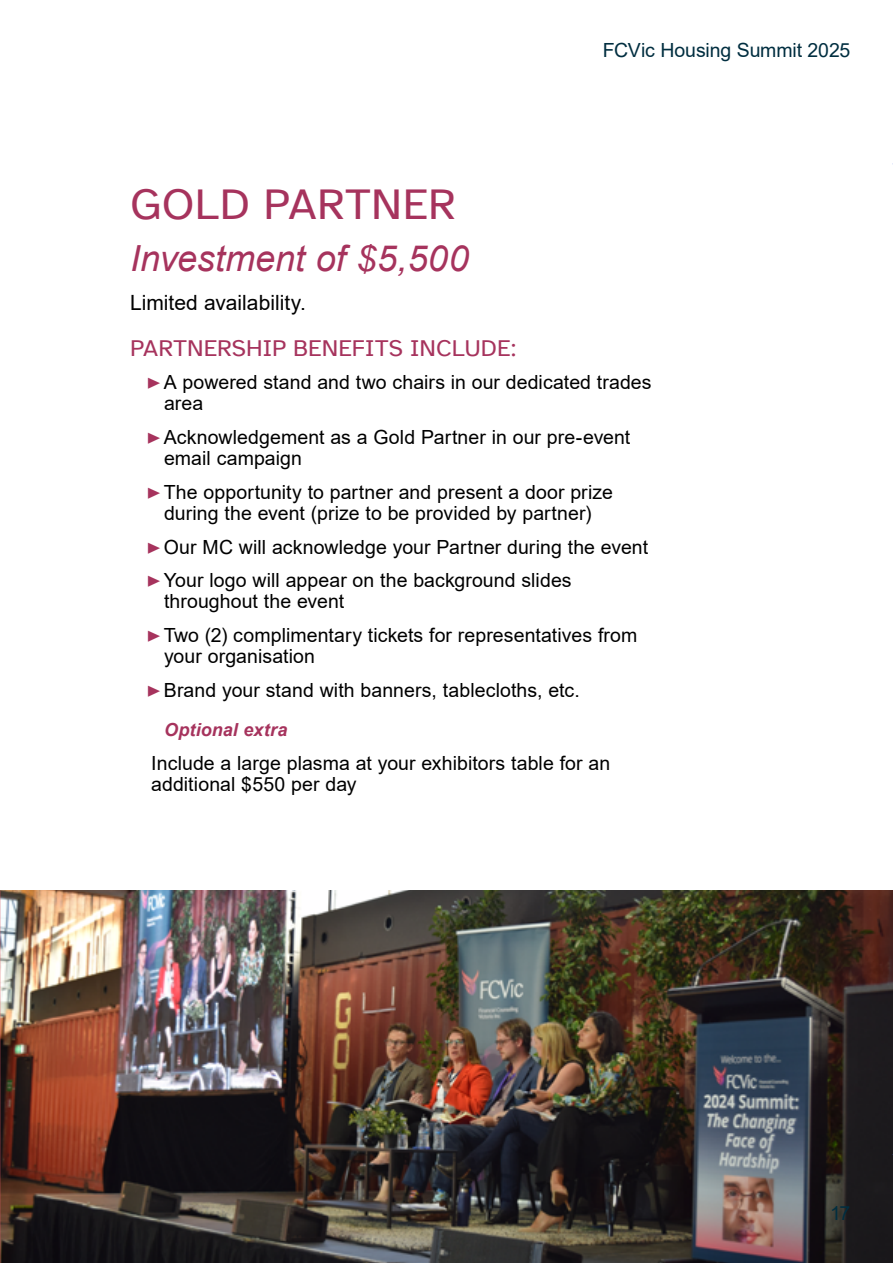
<style>
.page{position:relative;width:893px;height:1263px;background:#fff}
.page>*{position:absolute;margin:0;border:0;box-sizing:border-box;transform-origin:0 0}
.t1{font:45px "Atkinson Hyperlegible";letter-spacing:.01em;color:#a6335d}
.t2{font:italic 36px "Arial";color:#a6335d}
.t3{font:24px "Atkinson Hyperlegible";color:#a6335d}
.t4{font:21px "Arial";color:#000}
.t5{font:19.5px/21px "Arial";letter-spacing:.005em;color:#000}
.t6{font:19.5px "Arial";letter-spacing:-.005em;color:#012e40}
.t7{font:italic 700 18px "Arial";letter-spacing:.005em;color:#a6335d}
.s1{font-family:"Acumin Pro";color:#a6335d}
</style>
<div class="page">
<img style="left:1px;top:891px;width:892px;height:372px">
<img style="left:0;top:891px;width:1px;height:372px">
<svg style="left:892px;top:1143px;width:1px;height:23px"></svg>
<p class="t6" style="left:603px;top:36px;width:249px">FCVic Housing Summit 2025</p>
<h1 class="t1" style="left:130px;top:179px;width:327px">GOLD PARTNER</h1>
<h2 class="t2" style="left:130px;top:235px;width:340px">Investment of $5,500</h2>
<p class="t4" style="left:130px;top:288px;width:177px">Limited availability.</p>
<p class="t3" style="left:130px;top:334px;width:387px">PARTNERSHIP BENEFITS INCLUDE:</p>
<p class="t5" style="left:164px;top:372px;width:489px;text-indent:-17px"><span class="s1">▶</span> A powered stand and two chairs in our dedicated trades area</p>
<p class="t5" style="left:164px;top:427px;width:468px;text-indent:-17px"><span class="s1">▶</span> Acknowledgement as a Gold Partner in our pre-event email campaign</p>
<p class="t5" style="left:147px;top:481px;width:467px;text-align:center"><span class="s1">▶</span> The opportunity to partner and present a door prize during the event (prize to be provided by partner)</p>
<p class="t5" style="left:147px;top:530px;width:503px;line-height:33.8px"><span class="s1">▶</span> Our MC will acknowledge your Partner during the event <span class="s1">▶</span> Your logo will appear on the background slides</p>
<p class="t5" style="left:147px;top:584px;width:492px;line-height:33.8px;text-indent:17px">throughout the event<br><span class="s1">▶</span> Two (2) complimentary tickets for representatives from</p>
<p class="t5" style="left:147px;top:639px;width:434px;line-height:33.8px;text-indent:17px">your organisation<br><span class="s1">▶</span> Brand your stand with banners, tablecloths, etc.</p>
<p class="t7" style="left:164px;top:717px;width:125px">Optional extra</p>
<p class="t5" style="left:151px;top:752px;width:460px">Include a large plasma at your exhibitors table for an additional $550 per day</p>
<p class="t6" style="left:830px;top:1200px;width:22px">17</p>
</div>
